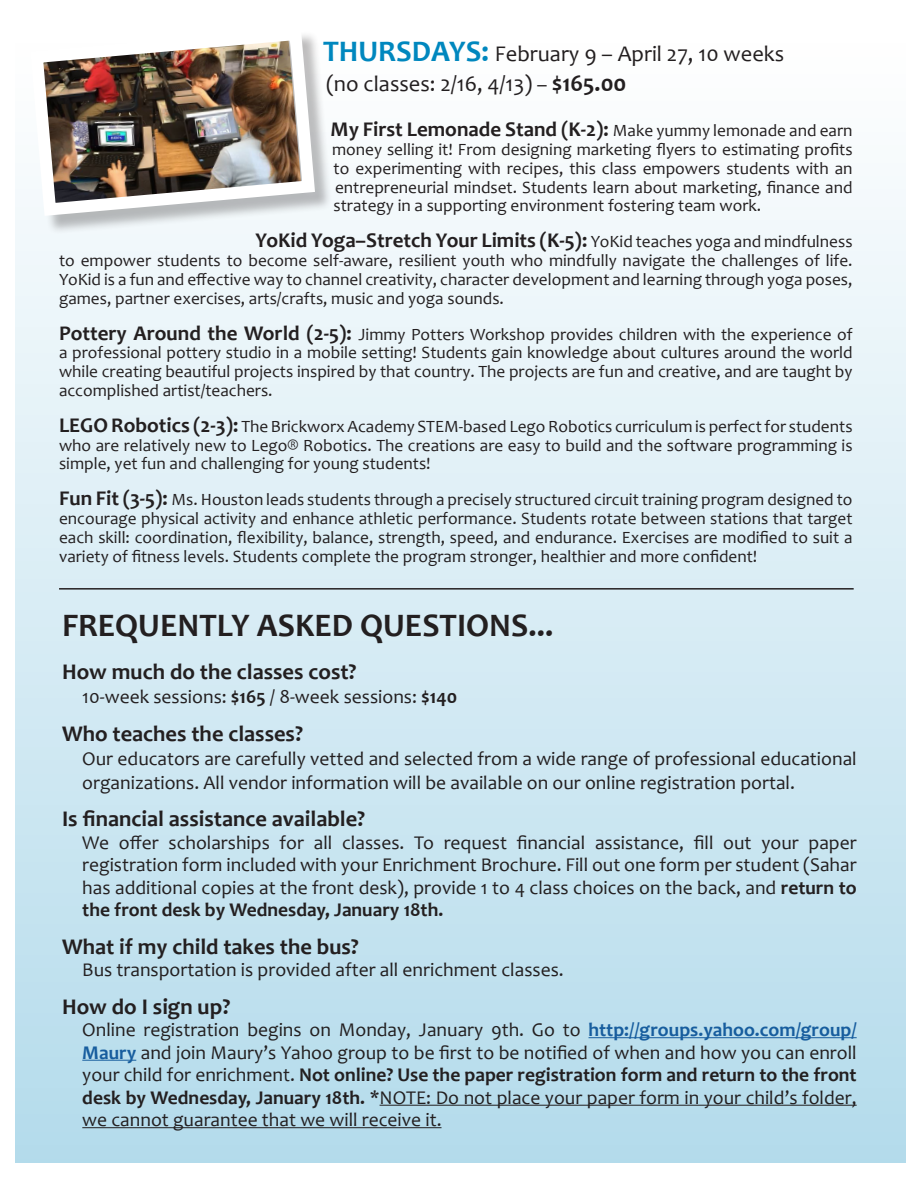
<style>
.page{position:relative;width:918px;height:1188px;background:#fff}
.page>*{position:absolute;margin:0;border:0;box-sizing:border-box;transform-origin:0 0}
.t1{font:700 33px "Candara";color:#231f20}
.t2{font:700 22.5px "Candara";color:#231f20}
.t3{font:22.5px "Candara";color:#231f20}
.t4{font:700 21px "Candara";color:#231f20}
.t5{font:19.5px/22.5px "Candara";color:#231f20;text-align:justify}
.t6{font:17.25px/18.8px "Candara";color:#231f20;text-align:justify}
.s1{font-weight:700;font-size:30px;color:#0087be}
.s2{font-size:21px}
.s3{font-weight:700;font-size:24px}
.s4{font-weight:400;font-size:17.25px}
.s5{font-weight:700;font-size:21px}
.s6{font-weight:700}
.s7{font-weight:700;color:#175d9e}
</style>
<div class="page">
<div style="left:15px;top:34px;width:891px;height:1128px;background:linear-gradient(to bottom,#fff,#b3dbeb)"></div>
<hr style="left:59px;top:588px;width:795px;height:2px;background:#231f20">
<div style="left:33px;top:31px;width:300px;height:203px;background:#231f20;opacity:.3"></div>
<img style="left:24px;top:31px;width:298px;height:191px">
<hr style="left:589px;top:1037px;width:268px;height:1px;background:#175d9e">
<hr style="left:82px;top:1060px;width:54px;height:1px;background:#175d9e">
<hr style="left:380px;top:1105px;width:477px;height:1px;background:#231f20">
<hr style="left:82px;top:1127px;width:360px;height:1px;background:#231f20">
<p class="t3" style="left:323px;top:41px;width:463px"><span class="s1">THURSDAYS:</span> February 9 – April 27, 10 weeks</p>
<p class="t3" style="left:326px;top:71px;width:302px">(no classes: 2/16, 4/13) <span class="s2">–</span> <span class="s3">$165.00</span></p>
<p class="t4" style="left:331px;top:116px;width:524px">My First Lemonade Stand (K-2): <span class="s4">Make yummy lemonade and earn</span></p>
<p class="t6" style="left:332px;top:140px;width:522px">money selling it! From designing marketing flyers to estimating profits to experimenting with recipes, this class empowers students with an entrepreneurial mindset. Students learn about marketing, finance and strategy in a supporting environment fostering team work.</p>
<p class="t4" style="left:256px;top:227px;width:599px">YoKid Yoga–Stretch Your Limits (K-5): <span class="s4">YoKid teaches yoga and mindfulness</span></p>
<p class="t6" style="left:59px;top:251px;width:795px">to empower students to become self-aware, resilient youth who mindfully navigate the challenges of life.<br>YoKid is a fun and effective way to channel creativity, character development and learning through yoga poses, games, partner exercises, arts/crafts, music and yoga sounds.</p>
<p class="t6" style="left:59px;top:325px;width:795px"><span class="s5">Pottery Around the World (2-5):</span> Jimmy Potters Workshop provides children with the experience of a professional pottery studio in a mobile setting! Students gain knowledge about cultures around the world while creating beautiful projects inspired by that country. The projects are fun and creative, and are taught by accomplished artist/teachers.</p>
<p class="t6" style="left:59px;top:417px;width:795px"><span class="s5">LEGO Robotics (2-3):</span> The Brickworx Academy STEM-based Lego Robotics curriculum is perfect for students who are relatively new to Lego® Robotics. The creations are easy to build and the software programming is simple, yet fun and challenging for young students!</p>
<p class="t6" style="left:59px;top:491px;width:795px"><span class="s5">Fun Fit (3-5):</span> Ms. Houston leads students through a precisely structured circuit training program designed to encourage physical activity and enhance athletic performance. Students rotate between stations that target each skill: coordination, flexibility, balance, strength, speed, and endurance. Exercises are modified to suit a variety of fitness levels. Students complete the program stronger, healthier and more confident!</p>
<p class="t1" style="left:62px;top:605px;width:493px">FREQUENTLY ASKED QUESTIONS...</p>
<p class="t2" style="left:62px;top:658px;width:296px">How much do the classes cost?</p>
<p class="t5" style="left:82px;top:686px;width:376px">10-week sessions: <span class="s6">$165</span> / 8-week sessions: <span class="s6">$140</span></p>
<p class="t2" style="left:62px;top:720px;width:242px">Who teaches the classes?</p>
<p class="t5" style="left:82px;top:747px;width:776px;line-height:24px">Our educators are carefully vetted and selected from a wide range of professional educational organizations. All vendor information will be available on our online registration portal.</p>
<p class="t2" style="left:62px;top:805px;width:305px">Is financial assistance available?</p>
<p class="t5" style="left:82px;top:831px;width:776px">We offer scholarships for all classes. To request financial assistance, fill out your paper registration form included with your Enrichment Brochure. Fill out one form per student (Sahar has additional copies at the front desk), provide 1 to 4 class choices on the back, and <span class="s6">return to the front desk by Wednesday, January 18th.</span></p>
<p class="t2" style="left:62px;top:933px;width:298px">What if my child takes the bus?</p>
<p class="t5" style="left:82px;top:959px;width:483px">Bus transportation is provided after all enrichment classes.</p>
<p class="t2" style="left:62px;top:993px;width:170px">How do I sign up?</p>
<p class="t5" style="left:82px;top:1019px;width:776px">Online registration begins on Monday, January 9th. Go to <span class="s7">http://groups.yahoo.com/group/ Maury</span> and join Maury’s Yahoo group to be first to be notified of when and how you can enroll your child for enrichment. <span class="s6">Not online? Use the paper registration form and return to the front desk by Wednesday, January 18th.</span> *NOTE: Do not place your paper form in your child’s folder, we cannot guarantee that we will receive it.</p>
</div>
